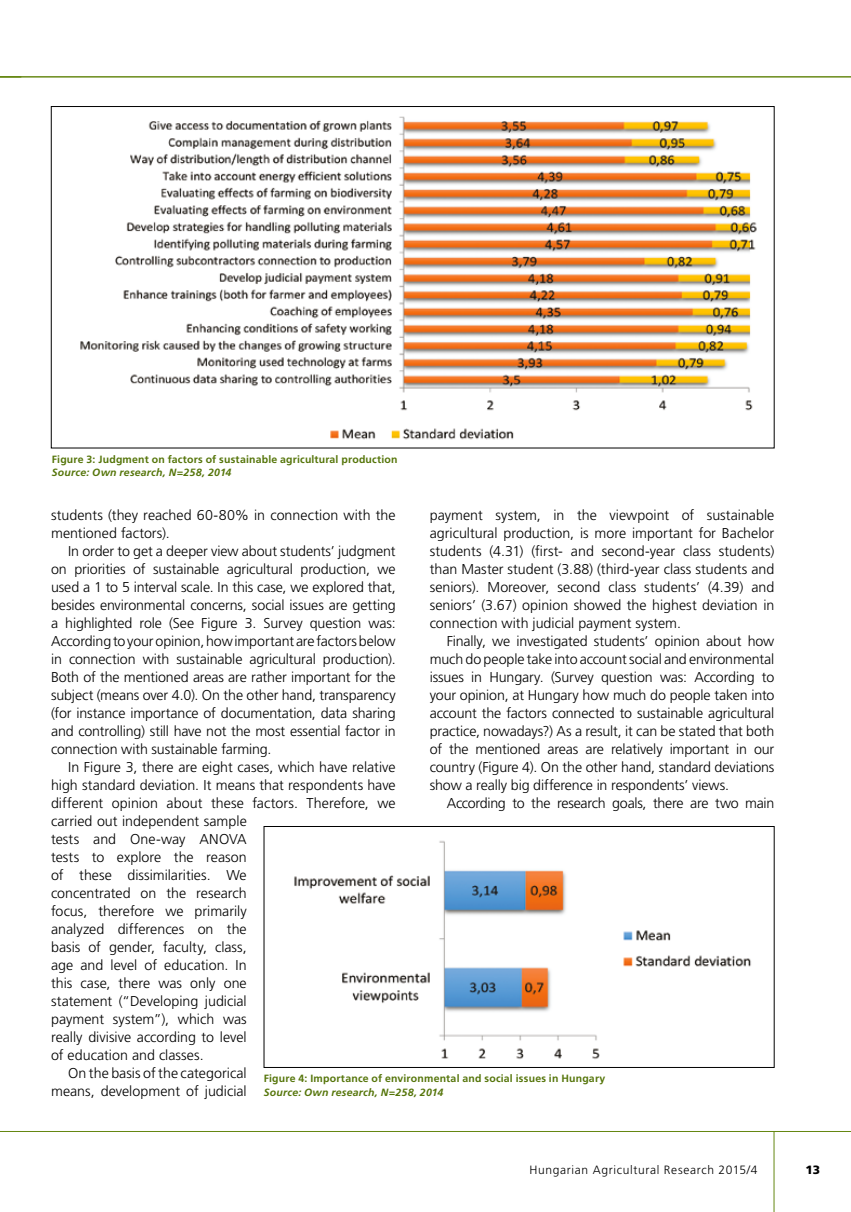
<style>
.page{position:relative;width:851px;height:1212px;background:#fff}
.page>*{position:absolute;margin:0;border:0;box-sizing:border-box;transform-origin:0 0}
.t1{font:300 14.25px/18px "Frutiger QS";color:#000;text-align:justify}
.t2{font:300 14.25px "Frutiger QS";letter-spacing:-.02em;color:#000}
.t3{font:300 12px "Frutiger QS";letter-spacing:.055em;color:#000}
.t4{font:900 12px "Frutiger QS";color:#000}
.t5{font:700 10.5px "Frutiger QS";letter-spacing:.02em;color:#55750a}
.t6{font:italic 700 10.5px "Frutiger QS";letter-spacing:.02em;color:#55750a}
</style>
<div class="page">
<hr style="left:0;top:77px;width:850px;height:1px;background:#658711">
<hr style="left:773px;top:1131px;width:1px;height:81px;background:#658711">
<svg style="left:0;top:77px;width:21px;height:1px"></svg>
<hr style="left:0;top:76px;width:850px;height:1px;background:#658711">
<hr style="left:0;top:1131px;width:850px;height:1px;background:#658711">
<img style="left:80px;top:116px;width:677px;height:324px">
<img style="left:294px;top:840px;width:457px;height:219px">
<div style="left:264px;top:826px;width:510px;height:242px;border:1px solid #000"></div>
<p class="t5" style="left:52px;top:453px;width:347px">Figure 3: Judgment on factors of sustainable agricultural production</p>
<p class="t6" style="left:52px;top:466px;width:181px">Source: Own research, N=258, 2014</p>
<p class="t1" style="left:429px;top:506px;width:346px">payment system, in the viewpoint of sustainable agricultural production, is more important for Bachelor students (4.31) (first- and second-year class students) than Master student (3.88) (third-year class students and seniors). Moreover, second class students’ (4.39) and seniors’ (3.67) opinion showed the highest deviation in connection with judicial payment system.</p>
<p class="t1" style="left:429px;top:632px;width:346px;text-indent:17px">Finally, we investigated students’ opinion about how much do people take into account social and environmental issues in Hungary. (Survey question was: According to your opinion, at Hungary how much do people taken into account the factors connected to sustainable agricultural practice, nowadays?) As a result, it can be stated that both of the mentioned areas are relatively important in our country (Figure 4). On the other hand, standard deviations show a really big difference in respondents’ views.</p>
<p class="t2" style="left:446px;top:795px;width:329px">According to the research goals, there are two main</p>
<p class="t1" style="left:51px;top:506px;width:346px">students (they reached 60-80% in connection with the mentioned factors).</p>
<p class="t1" style="left:51px;top:542px;width:346px;text-indent:17px">In order to get a deeper view about students’ judgment on priorities of sustainable agricultural production, we used a 1 to 5 interval scale. In this case, we explored that, besides environmental concerns, social issues are getting a highlighted role (See Figure 3. Survey question was:<br>According to your opinion, how important are factors below in connection with sustainable agricultural production).<br>Both of the mentioned areas are rather important for the subject (means over 4.0). On the other hand, transparency (for instance importance of documentation, data sharing and controlling) still have not the most essential factor in connection with sustainable farming.</p>
<p class="t1" style="left:68px;top:758px;width:329px">In Figure 3, there are eight cases, which have relative</p>
<p class="t1" style="left:51px;top:776px;width:346px">high standard deviation. It means that respondents have</p>
<p class="t1" style="left:51px;top:794px;width:346px">different opinion about these factors. Therefore, we</p>
<p class="t1" style="left:51px;top:812px;width:197px">carried out independent sample</p>
<p class="t1" style="left:51px;top:830px;width:197px">tests and One-way ANOVA</p>
<p class="t1" style="left:51px;top:848px;width:197px">tests to explore the reason</p>
<p class="t1" style="left:51px;top:866px;width:197px">of these dissimilarities. We</p>
<p class="t1" style="left:51px;top:884px;width:197px">concentrated on the research</p>
<p class="t1" style="left:51px;top:902px;width:197px">focus, therefore we primarily</p>
<p class="t1" style="left:51px;top:920px;width:197px">analyzed differences on the</p>
<p class="t1" style="left:51px;top:938px;width:197px">basis of gender, faculty, class,</p>
<p class="t1" style="left:51px;top:956px;width:197px">age and level of education. In</p>
<p class="t1" style="left:51px;top:974px;width:197px">this case, there was only one</p>
<p class="t1" style="left:51px;top:992px;width:197px">statement (“Developing judicial</p>
<p class="t1" style="left:51px;top:1010px;width:197px">payment system”), which was</p>
<p class="t1" style="left:51px;top:1028px;width:197px">really divisive according to level</p>
<p class="t1" style="left:51px;top:1046px;width:154px">of education and classes.</p>
<p class="t1" style="left:68px;top:1064px;width:180px">On the basis of the categorical</p>
<p class="t1" style="left:51px;top:1082px;width:197px">means, development of judicial</p>
<p class="t5" style="left:264px;top:1072px;width:343px">Figure 4: Importance of environmental and social issues in Hungary</p>
<p class="t6" style="left:264px;top:1086px;width:181px">Source: Own research, N=258, 2014</p>
<p class="t3" style="left:529px;top:1163px;width:229px">Hungarian Agricultural Research 2015/4</p>
<p class="t4" style="left:805px;top:1163px;width:16px">13</p>
</div>
